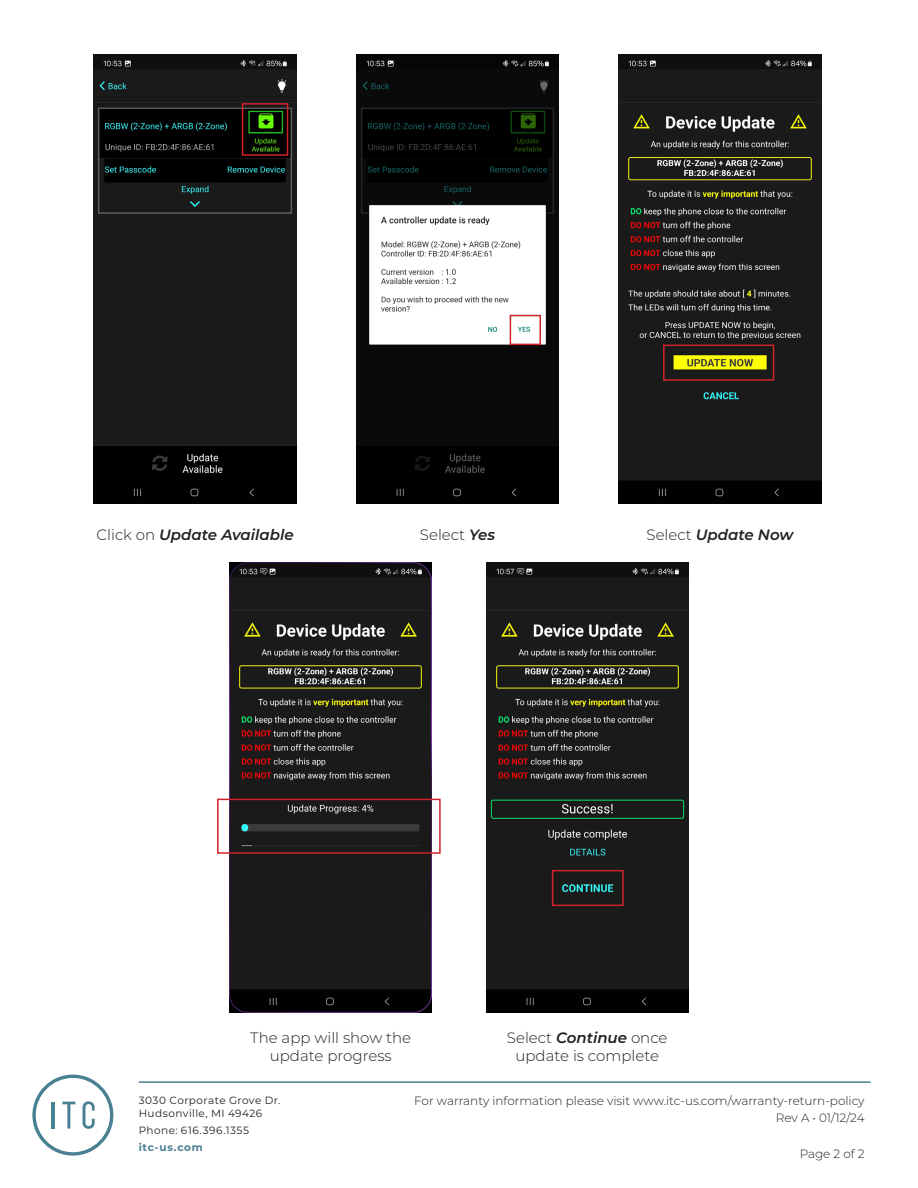
<style>
.page{position:relative;width:918px;height:1188px;background:#fff}
.page>*{position:absolute;margin:0;border:0;box-sizing:border-box;transform-origin:0 0}
.t1{font:300 15px "Montserrat";color:#231f20}
.t2{font:italic 600 15px "Montserrat";color:#231f20}
.t3{font:300 12px "Montserrat";color:#231f20}
.t4{font:10.5px/13.5px "Montserrat";letter-spacing:.04em;color:#231f20}
.t5{font:700 10.5px "Montserrat";letter-spacing:.065em;color:#4a7f92}
.s1{font-weight:300;font-style:normal}
.s2{font-weight:600;font-style:italic}
</style>
<div class="page">
<svg style="left:32px;top:1075px;width:81px;height:81px"></svg>
<hr style="left:139px;top:1081px;width:732px;height:2px;background:#4a7f92">
<img style="left:94px;top:54px;width:202px;height:450px">
<div style="left:242px;top:103px;width:46px;height:53px;border:2px solid #d1232a"></div>
<img style="left:356px;top:54px;width:203px;height:450px">
<div style="left:510px;top:315px;width:31px;height:30px;border:2px solid #d1232a"></div>
<img style="left:619px;top:54px;width:202px;height:450px">
<div style="left:663px;top:345px;width:111px;height:36px;border:2px solid #d1232a"></div>
<img style="left:230px;top:563px;width:202px;height:450px">
<div style="left:217px;top:799px;width:224px;height:55px;border:2px solid #d1232a"></div>
<img style="left:486px;top:563px;width:202px;height:450px">
<div style="left:552px;top:870px;width:72px;height:36px;border:2px solid #d1232a"></div>
<p class="t2" style="left:96px;top:525px;width:199px"><span class="s1">Click on</span> Update Available</p>
<p class="t1" style="left:420px;top:525px;width:77px">Select <span class="s2">Yes</span></p>
<p class="t2" style="left:647px;top:525px;width:148px"><span class="s1">Select</span> Update Now</p>
<p class="t1" style="left:250px;top:1027px;width:162px">The app will show the</p>
<p class="t1" style="left:270px;top:1045px;width:123px">update progress</p>
<p class="t1" style="left:507px;top:1027px;width:162px">Select <span class="s2">Continue</span> once</p>
<p class="t1" style="left:515px;top:1045px;width:145px">update is complete</p>
<p class="t4" style="left:139px;top:1093px;width:143px">3030 Corporate Grove Dr.<br>Hudsonville, MI 49426</p>
<p class="t4" style="left:139px;top:1123px;width:112px">Phone: 616.396.1355</p>
<p class="t5" style="left:139px;top:1139px;width:66px">itc-us.com</p>
<p class="t3" style="left:414px;top:1093px;width:452px">For warranty information please visit www.itc-us.com/warranty-return-policy</p>
<p class="t3" style="left:776px;top:1109px;width:90px">Rev A • 01/12/24</p>
<p class="t3" style="left:800px;top:1146px;width:66px">Page 2 of 2</p>
</div>
